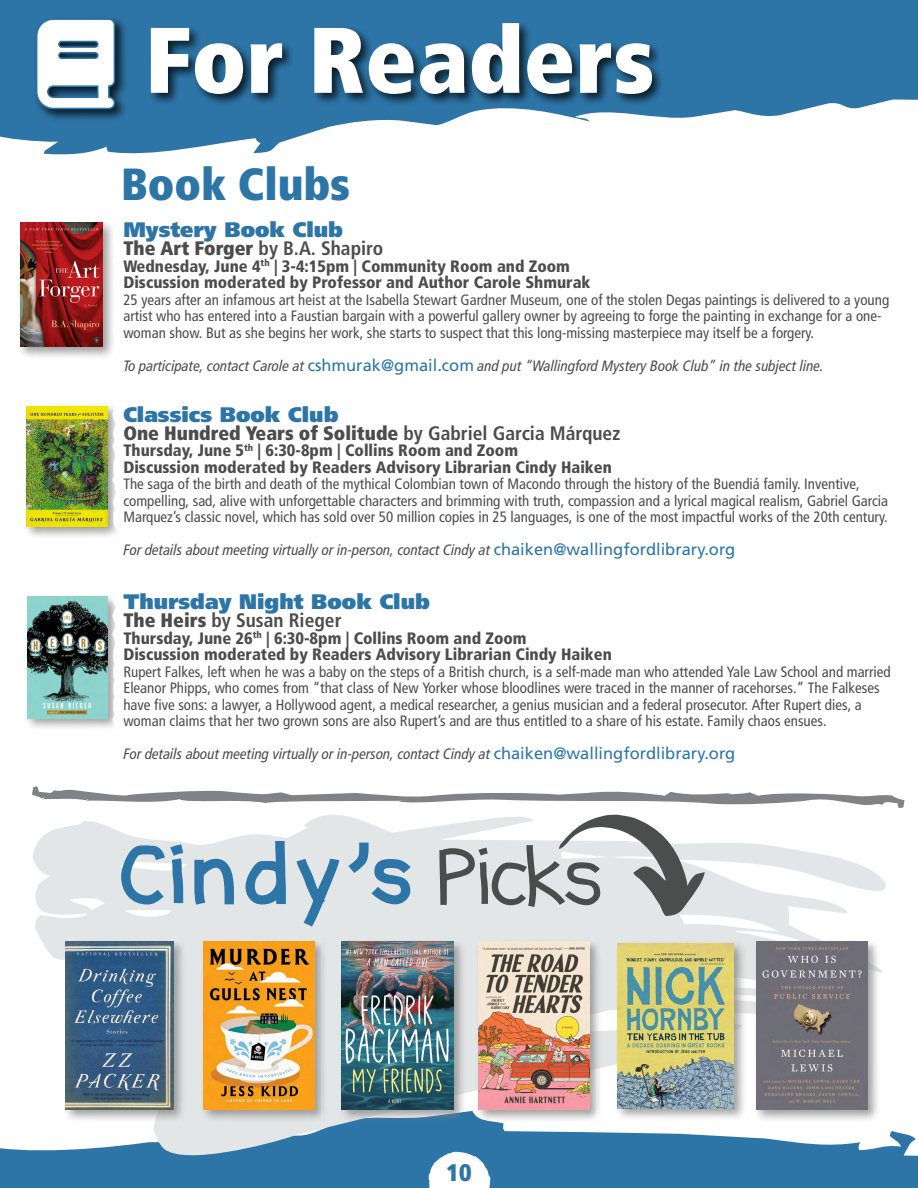
<style>
.page{position:relative;width:918px;height:1188px;background:#fff}
.page>*{position:absolute;margin:0;border:0;box-sizing:border-box;transform-origin:0 0}
.t1{font:93px "Frutiger LT 87 X Blk Cn";color:#fff}
.t2{font:45px "Frutiger LT 87 X Blk Cn";color:#2d75a7}
.t3{font:24px "Frutiger LT 87 X Blk Cn";color:#2d75a7}
.t4{font:21px "Frutiger LT 95 Ult Blk";color:#2d75a7}
.t5{font:19.5px "Frutiger LT 87 X Blk Cn";color:#4c4c4c}
.t6{font:19.5px "Frutiger LT 67 Bd Cn";color:#4c4c4c}
.t7{font:16.5px/16.5px "Frutiger LT 77 Blk Cn";color:#4c4c4c}
.t8{font:15px/16.5px "Frutiger LT 57 Cn";color:#4c4c4c}
.t9{font:15px "Frutiger LT 58 Cn It";color:#4c4c4c}
.s1{font-family:"Frutiger LT 87 X Blk Cn"}
.s2{font-family:"Frutiger LT 55 Rm";font-size:16.5px;color:#2d75a7}
.s3{font-family:"Frutiger LT 67 Bd Cn"}
</style>
<div class="page">
<div style="left:0;top:1148px;width:684px;height:40px;background:#2d75a7"></div>
<div style="left:684px;top:1131px;width:234px;height:57px;background:#2d75a7"></div>
<svg style="left:0;top:0;width:918px;height:155px;fill:#2d75a7"></svg>
<div style="left:148px;top:20px;width:516px;height:87px;background:#000;opacity:.75"></div>
<div style="left:23px;top:403px;width:98px;height:137px;background:#828282;opacity:.75"></div>
<img style="left:26px;top:406px;width:82px;height:121px">
<div style="left:17px;top:219px;width:99px;height:141px;background:#828282;opacity:.75"></div>
<img style="left:20px;top:222px;width:83px;height:125px">
<div style="left:32px;top:15px;width:96px;height:107px;background:#000;opacity:.75"></div>
<svg style="left:35px;top:18px;width:81px;height:92px"></svg>
<svg style="left:429px;top:1165px;width:62px;height:23px"></svg>
<svg style="left:32px;top:786px;width:873px;height:22px"></svg>
<div style="left:24px;top:594px;width:97px;height:137px;background:#828282;opacity:.75"></div>
<img style="left:27px;top:597px;width:81px;height:121px">
<div style="left:112px;top:211px;width:789px;height:564px;background:#fff"></div>
<svg style="left:32px;top:801px;width:854px;height:364px"></svg>
<svg style="left:120px;top:840px;width:293px;height:89px;background:#b9ccd8"></svg>
<div style="left:63px;top:938px;width:123px;height:185px;background:#828282;opacity:.75"></div>
<img style="left:66px;top:941px;width:107px;height:169px">
<div style="left:200px;top:938px;width:127px;height:185px;background:#828282;opacity:.75"></div>
<img style="left:203px;top:941px;width:111px;height:169px">
<div style="left:339px;top:938px;width:128px;height:185px;background:#828282;opacity:.75"></div>
<img style="left:342px;top:941px;width:111px;height:169px">
<div style="left:475px;top:938px;width:127px;height:185px;background:#828282;opacity:.75"></div>
<img style="left:478px;top:941px;width:111px;height:169px">
<div style="left:614px;top:940px;width:133px;height:181px;background:#828282;opacity:.75"></div>
<img style="left:617px;top:943px;width:117px;height:165px">
<div style="left:753px;top:938px;width:128px;height:185px;background:#828282;opacity:.75"></div>
<img style="left:756px;top:941px;width:112px;height:169px">
<svg style="left:439px;top:815px;width:266px;height:101px"></svg>
<h1 class="t1" style="left:145px;top:4px;width:511px">For Readers</h1>
<h2 class="t2" style="left:121px;top:157px;width:231px">Book Clubs</h2>
<h3 class="t4" style="left:123px;top:217px;width:221px">Mystery Book Club</h3>
<h3 class="t6" style="left:123px;top:237px;width:261px"><span class="s1">The Art Forger</span> by B.A. Shapiro</h3>
<p class="t7" style="left:123px;top:258px;width:469px">Wednesday, June 4<sup>th</sup> | 3-4:15pm | Community Room and Zoom<br>Discussion moderated by Professor and Author Carole Shmurak</p>
<p class="t8" style="left:123px;top:292px;width:767px">25 years after an infamous art heist at the Isabella Stewart Gardner Museum, one of the stolen Degas paintings is delivered to a young artist who has entered into a Faustian bargain with a powerful gallery owner by agreeing to forge the painting in exchange for a one&shy;woman show. But as she begins her work, she starts to suspect that this long-missing masterpiece may itself be a forgery.</p>
<p class="t9" style="left:123px;top:357px;width:702px">To participate, contact Carole at <span class="s2">cshmurak@gmail.com</span> and put “Wallingford Mystery Book Club” in the subject line.</p>
<h3 class="t4" style="left:123px;top:402px;width:217px">Classics Book Club</h3>
<h3 class="t5" style="left:123px;top:421px;width:498px">One Hundred Years of Solitude <span class="s3">by Gabriel Garcia Márquez</span></h3>
<p class="t7" style="left:123px;top:442px;width:490px">Thursday, June 5<sup>th</sup> | 6:30-8pm | Collins Room and Zoom<br>Discussion moderated by Readers Advisory Librarian Cindy Haiken</p>
<p class="t8" style="left:123px;top:476px;width:766px">The saga of the birth and death of the mythical Colombian town of Macondo through the history of the Buendiá family. Inventive, compelling, sad, alive with unforgettable characters and brimming with truth, compassion and a lyrical magical realism, Gabriel Garcia<br>Marquez’s classic novel, which has sold over 50 million copies in 25 languages, is one of the most impactful works of the 20th century.</p>
<p class="t9" style="left:123px;top:541px;width:613px">For details about meeting virtually or in-person, contact Cindy at <span class="s2">chaiken@wallingfordlibrary.org</span></p>
<h3 class="t4" style="left:123px;top:589px;width:308px">Thursday Night Book Club</h3>
<h3 class="t6" style="left:123px;top:609px;width:220px"><span class="s1">The Heirs</span> by Susan Rieger</h3>
<p class="t7" style="left:123px;top:630px;width:490px">Thursday, June 26<sup>th</sup> | 6:30-8pm | Collins Room and Zoom<br>Discussion moderated by Readers Advisory Librarian Cindy Haiken</p>
<p class="t8" style="left:123px;top:664px;width:769px">Rupert Falkes, left when he was a baby on the steps of a British church, is a self-made man who attended Yale Law School and married Eleanor Phipps, who comes from “that class of New Yorker whose bloodlines were traced in the manner of racehorses.” The Falkeses have five sons: a lawyer, a Hollywood agent, a medical researcher, a genius musician and a federal prosecutor. After Rupert dies, a woman claims that her two grown sons are also Rupert’s and are thus entitled to a share of his estate. Family chaos ensues.</p>
<p class="t9" style="left:123px;top:745px;width:613px">For details about meeting virtually or in-person, contact Cindy at <span class="s2">chaiken@wallingfordlibrary.org</span></p>
<h3 class="t3" style="left:447px;top:1158px;width:26px">10</h3>
</div>
